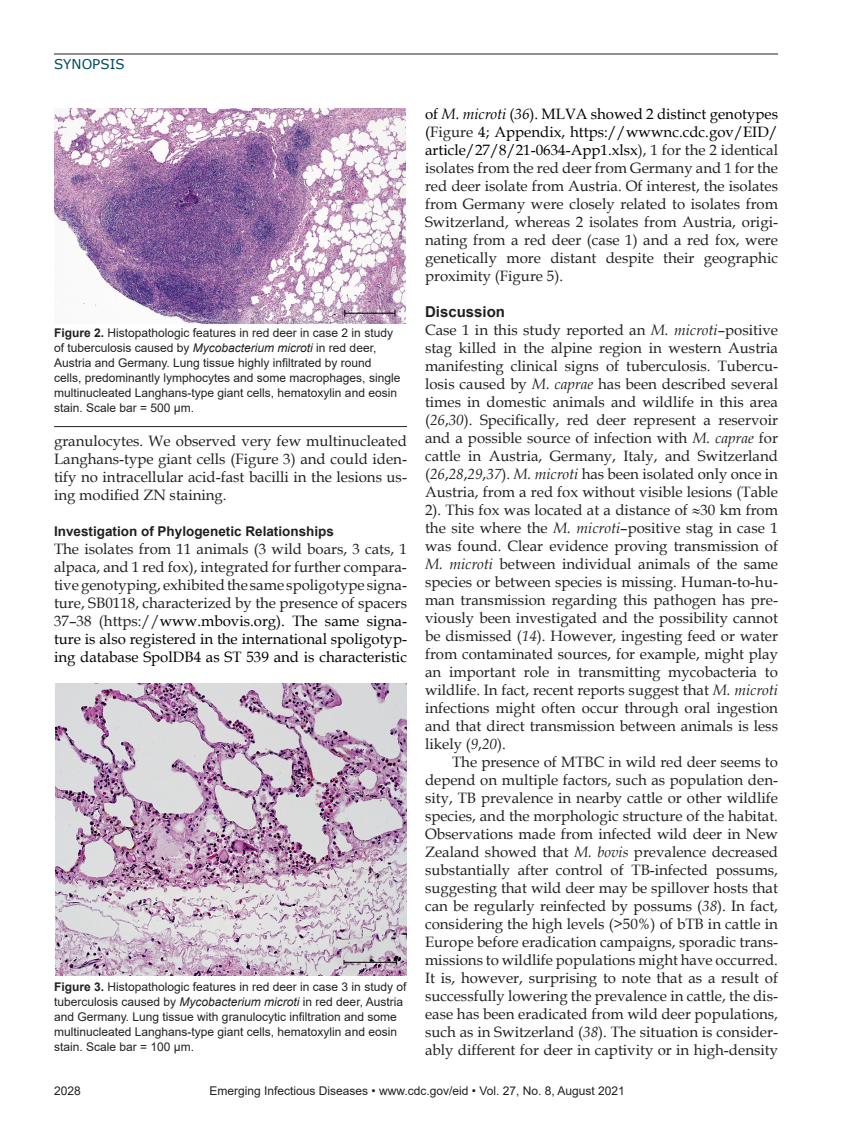
<style>
.page{position:relative;width:851px;height:1134px;background:#fff}
.page>*{position:absolute;margin:0;border:0;box-sizing:border-box;transform-origin:0 0}
.t1{font:15px/18px "Book Antiqua";color:#231f20;text-align:justify}
.t2{font:700 15px "Arial";color:#231f20}
.t3{font:700 13.5px "Arial";color:#231f20}
.t4{font:13.5px "Verdana";color:#004b5c}
.t5{font:12px/15px "Arial";color:#231f20}
.s1{font-weight:700}
.s2{font-style:italic}
.s3{color:#000}
.s4{font-style:italic;color:#000}
</style>
<div class="page">
<hr style="left:54px;top:54px;width:724px;height:1px;background:#231f20">
<img style="left:54px;top:109px;width:351px;height:214px">
<hr style="left:54px;top:426px;width:353px;height:1px;background:#231f20">
<img style="left:55px;top:684px;width:351px;height:292px">
<p class="t4" style="left:54px;top:55px;width:72px">SYNOPSIS</p>
<p class="t5" style="left:54px;top:326px;width:348px"><span class="s1">Figure 2.</span> Histopathologic features in red deer in case 2 in study of tuberculosis caused by <span class="s2">Mycobacterium microti</span> in red deer, Austria and Germany. Lung tissue highly infiltrated by round cells, predominantly lymphocytes and some macrophages, single multinucleated Langhans-type giant cells, hematoxylin and eosin stain. Scale bar = 500 μm.</p>
<p class="t1" style="left:54px;top:432px;width:354px">granulocytes. We observed very few multinucleated Langhans-type giant cells (Figure 3) and could iden&shy;tify no intracellular acid-fast bacilli in the lesions us&shy;ing modified ZN staining.</p>
<p class="t3" style="left:54px;top:522px;width:281px">Investigation of Phylogenetic Relationships</p>
<p class="t1" style="left:54px;top:540px;width:354px">The isolates from 11 animals (3 wild boars, 3 cats, 1 alpaca, and 1 red fox), integrated for further compara&shy;tive genotyping, exhibited the same spoligotype signa&shy;ture, SB0118, characterized by the presence of spacers 37–38 (https://<span class="s3">www.mbovis.org). The same signa&shy;ture is also registered in the international spoligotyp&shy;ing database SpolDB4 as ST 539 and is characteristic</span></p>
<p class="t5" style="left:54px;top:979px;width:354px"><span class="s1">Figure 3.</span> Histopathologic features in red deer in case 3 in study of tuberculosis caused by <span class="s2">Mycobacterium microti</span> in red deer, Austria and Germany. Lung tissue with granulocytic infiltration and some multinucleated Langhans-type giant cells, hematoxylin and eosin stain. Scale bar = 100 μm.</p>
<p class="t1" style="left:425px;top:104px;width:354px"><span class="s3">of</span> <span class="s4">M. microti</span> <span class="s3">(</span><span class="s4">36</span><span class="s3">). MLVA showed 2 distinct genotypes (</span>Figure <span class="s3">4; Appendix, https://wwwnc.cdc.gov/EID/ article/27/8/21-0634-App1.xlsx</span>), 1 for the 2 identical isolates from the red deer from Germany and 1 for the red deer isolate from Austria. Of interest, the isolates from Germany were closely related to isolates from Switzerland, whereas 2 isolates from Austria, origi&shy;nating from a red deer (case 1) and a red fox, were genetically more distant despite their geographic proximity (Figure 5).</p>
<p class="t2" style="left:425px;top:301px;width:82px">Discussion</p>
<p class="t1" style="left:425px;top:321px;width:354px">Case 1 in this study reported an <span class="s2">M. microti</span>–positive stag killed in the alpine region in western Austria manifesting clinical signs of tuberculosis. Tubercu&shy;losis caused by <span class="s2">M. caprae</span> has been described several times in domestic animals and wildlife in this area (<span class="s2">26</span>,<span class="s2">30</span>). Specifically, red deer represent a reservoir and a possible source of infection with <span class="s2">M. caprae</span> for cattle in Austria, Germany, Italy, and Switzerland (<span class="s2">26</span>,<span class="s2">28</span>,<span class="s2">29</span>,<span class="s2">37</span>). <span class="s2">M. microti</span> has been isolated only once in Austria, from a red fox without visible lesions (Table 2). This fox was located at a distance of ≈30 km from the site where the <span class="s2">M. microti</span>–positive stag in case 1 was found. Clear evidence proving transmission of <span class="s2">M. microti</span> between individual animals of the same species or between species is missing. Human-to-hu&shy;man transmission regarding this pathogen has pre&shy;viously been investigated and the possibility cannot be dismissed (<span class="s2">14</span>). However, ingesting feed or water from contaminated sources, for example, might play an important role in transmitting mycobacteria to wildlife. In fact, recent reports suggest that <span class="s2">M. microti </span>infections might often occur through oral ingestion and that direct transmission between animals is less likely (<span class="s2">9</span>,<span class="s2">20</span>).</p>
<p class="t1" style="left:425px;top:753px;width:354px;text-indent:27px">The presence of MTBC in wild red deer seems to depend on multiple factors, such as population den&shy;sity, TB prevalence in nearby cattle or other wildlife species, and the morphologic structure of the habitat.<br>Observations made from infected wild deer in New Zealand showed that <span class="s2">M. bovis</span> prevalence decreased substantially after control of TB-infected possums, suggesting that wild deer may be spillover hosts that can be regularly reinfected by possums (<span class="s2">38</span>). In fact, considering the high levels (&gt;50%) of bTB in cattle in Europe before eradication campaigns, sporadic trans&shy;missions to wildlife populations might have occurred.<br>It is, however, surprising to note that as a result of successfully lowering the prevalence in cattle, the dis&shy;ease has been eradicated from wild deer populations, such as in Switzerland (<span class="s2">38</span>). The situation is consider&shy;ably different for deer in captivity or in high-density</p>
<p class="t5" style="left:54px;top:1084px;width:28px">2028</p>
<p class="t5" style="left:209px;top:1084px;width:417px">Emerging Infectious Diseases • www.cdc.gov/eid • Vol. 27, No. 8, August 2021</p>
</div>
